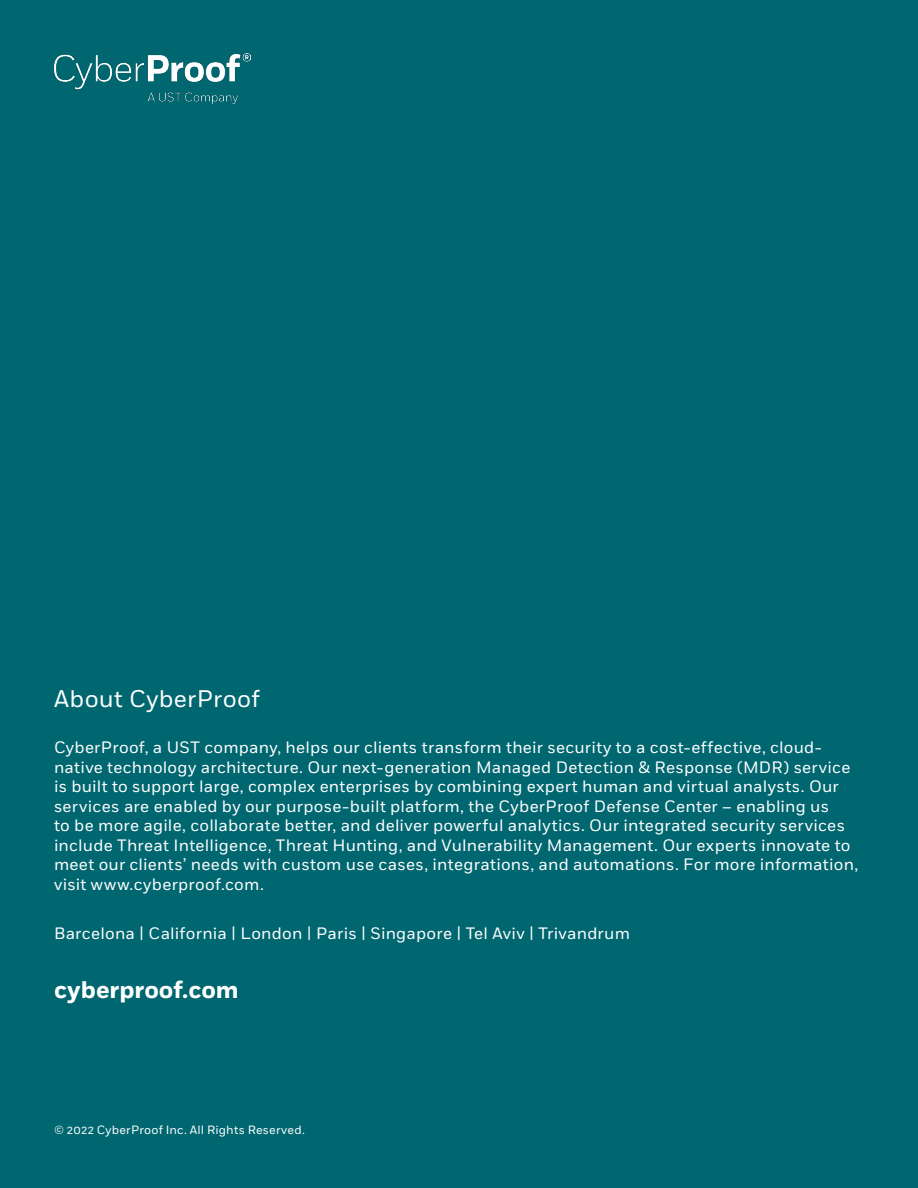
<style>
.page{position:relative;width:918px;height:1188px;background:#006770}
.page>*{position:absolute;margin:0;border:0;box-sizing:border-box;transform-origin:0 0}
.t1{font:24px "Fort";letter-spacing:.015em;color:#fff}
.t2{font:700 24px "Fort";color:#fff}
.t3{font:16.5px/19.5px "Fort";letter-spacing:.015em;color:#fff}
.t4{font:12px "Fort";letter-spacing:.02em;color:#fff}
</style>
<div class="page">
<img style="left:54px;top:54px;width:197px;height:50px">
<h1 class="t1" style="left:54px;top:684px;width:207px">About CyberProof</h1>
<p class="t3" style="left:54px;top:738px;width:806px">CyberProof, a UST company, helps our clients transform their security to a cost-effective, cloud&shy;native technology architecture. Our next-generation Managed Detection &amp; Response (MDR) service is built to support large, complex enterprises by combining expert human and virtual analysts. Our services are enabled by our purpose-built platform, the CyberProof Defense Center – enabling us<br>to be more agile, collaborate better, and deliver powerful analytics. Our integrated security services include Threat Intelligence, Threat Hunting, and Vulnerability Management. Our experts innovate to meet our clients’ needs with custom use cases, integrations, and automations. For more information, visit www.cyberproof.com.</p>
<p class="t3" style="left:54px;top:924px;width:578px">Barcelona | California | London | Paris | Singapore | Tel Aviv | Trivandrum</p>
<h1 class="t2" style="left:54px;top:974px;width:186px">cyberproof.com</h1>
<p class="t4" style="left:54px;top:1123px;width:252px">© 2022 CyberProof Inc. All Rights Reserved.</p>
</div>
